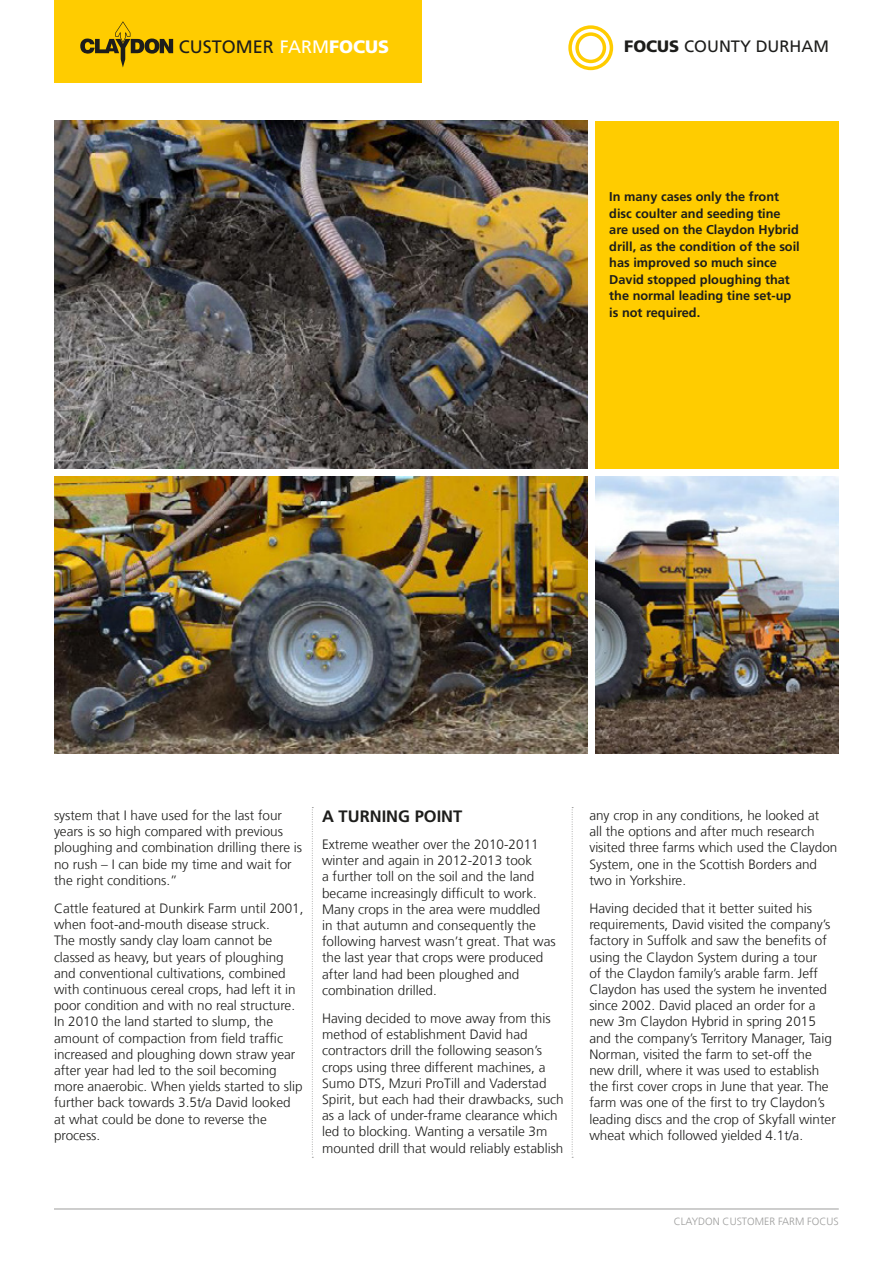
<style>
.page{position:relative;width:893px;height:1263px;background:#fff}
.page>*{position:absolute;margin:0;border:0;box-sizing:border-box;transform-origin:0 0}
.t1{font:18px "Frutiger LT Com";color:#1d1d1b}
.t2{font:16.5px "Frutiger LT Com";color:#1d1d1b}
.t3{font:700 16.5px "Frutiger LT Com";color:#1d1d1b}
.t4{font:300 13.5px/16.2px "Frutiger LT Com";color:#1d1d1b}
.t5{font:700 12.75px/16.5px "Frutiger LT Com";color:#1d1d1b}
.t6{font:300 10.5px "Frutiger LT Com";color:#9d9d9c}
.s1{color:#fff}
.s2{font-weight:900;color:#fff}
.s3{font-weight:900}
</style>
<div class="page">
<hr style="left:54px;top:1208px;width:785px;height:1px;background:#9d9d9c">
<img style="left:54px;top:121px;width:534px;height:347px">
<img style="left:54px;top:476px;width:534px;height:278px">
<img style="left:595px;top:476px;width:244px;height:278px">
<div style="left:595px;top:121px;width:244px;height:347px;background:#fc0"></div>
<div style="left:54px;top:0;width:368px;height:82px;background:#fc0"></div>
<svg style="left:80px;top:21px;width:93px;height:46px"></svg>
<div style="left:568px;top:25px;width:45px;height:45px;border:3px solid #fc0;border-radius:50%"></div>
<div style="left:575px;top:32px;width:31px;height:31px;border:3px solid #fc0;border-radius:50%"></div>
<svg style="left:312px;top:807px;width:1px;height:351px"></svg>
<svg style="left:572px;top:807px;width:1px;height:351px"></svg>
<h1 class="t1" style="left:179px;top:36px;width:212px">CUSTOMER <span class="s1">FARM</span><span class="s2">FOCUS</span></h1>
<p class="t2" style="left:624px;top:36px;width:206px"><span class="s3">FOCUS</span> COUNTY DURHAM</p>
<p class="t5" style="left:609px;top:189px;width:192px">In many cases only the front disc coulter and seeding tine are used on the Claydon Hybrid drill, as the condition of the soil has improved so much since<br>David stopped ploughing that the normal leading tine set-up is not required.</p>
<p class="t4" style="left:54px;top:807px;width:250px">system that I have used for the last four years is so high compared with previous ploughing and combination drilling there is no rush – I can bide my time and wait for the right conditions.”</p>
<p class="t4" style="left:54px;top:900px;width:251px">Cattle featured at Dunkirk Farm until 2001, when foot-and-mouth disease struck.<br>The mostly sandy clay loam cannot be classed as heavy, but years of ploughing and conventional cultivations, combined with continuous cereal crops, had left it in poor condition and with no real structure.<br>In 2010 the land started to slump, the amount of compaction from field traffic increased and ploughing down straw year after year had led to the soil becoming more anaerobic. When yields started to slip further back towards 3.5t/a David looked at what could be done to reverse the process.</p>
<p class="t3" style="left:322px;top:807px;width:142px">A TURNING POINT</p>
<p class="t4" style="left:322px;top:836px;width:235px">Extreme weather over the 2010-2011 winter and again in 2012-2013 took<br>a further toll on the soil and the land became increasingly difficult to work.<br>Many crops in the area were muddled<br>in that autumn and consequently the following harvest wasn’t great. That was the last year that crops were produced after land had been ploughed and combination drilled.</p>
<p class="t4" style="left:322px;top:1010px;width:243px">Having decided to move away from this method of establishment David had contractors drill the following season’s crops using three different machines, a Sumo DTS, Mzuri ProTill and Vaderstad Spirit, but each had their drawbacks, such as a lack of under-frame clearance which led to blocking. Wanting a versatile 3m mounted drill that would reliably establish</p>
<p class="t4" style="left:589px;top:807px;width:250px">any crop in any conditions, he looked at<br>all the options and after much research visited three farms which used the Claydon System, one in the Scottish Borders and two in Yorkshire.</p>
<p class="t4" style="left:589px;top:900px;width:248px">Having decided that it better suited his requirements, David visited the company’s factory in Suffolk and saw the benefits of using the Claydon System during a tour<br>of the Claydon family’s arable farm. Jeff Claydon has used the system he invented since 2002. David placed an order for a new 3m Claydon Hybrid in spring 2015 and the company’s Territory Manager, Taig Norman, visited the farm to set-off the new drill, where it was used to establish the first cover crops in June that year. The farm was one of the first to try Claydon’s leading discs and the crop of Skyfall winter wheat which followed yielded 4.1t/a.</p>
<p class="t6" style="left:674px;top:1215px;width:166px">CLAYDON CUSTOMER FARM FOCUS</p>
</div>
